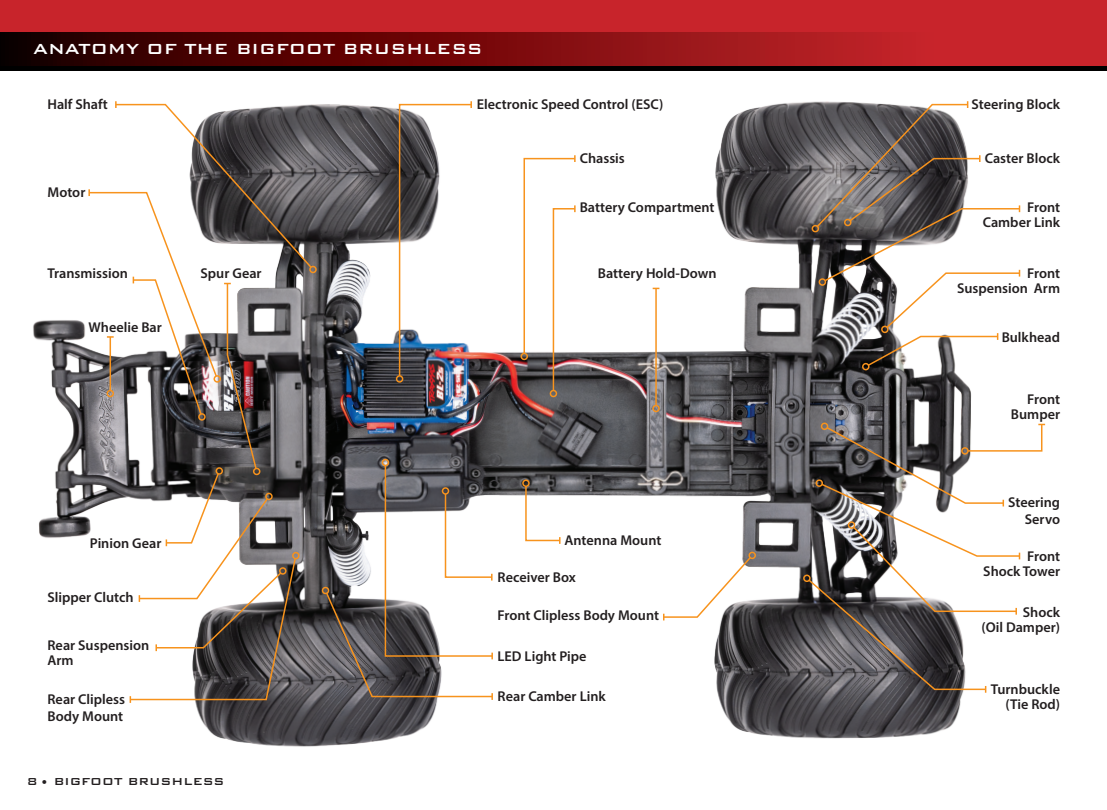
<style>
.page{position:relative;width:1107px;height:810px;background:#fff}
.page>*{position:absolute;margin:0;border:0;box-sizing:border-box;transform-origin:0 0}
.t1{font:500 19.5px "Bank Gothic BT";color:#fff}
.t2{font:600 14.25px/17.1px "Myriad Pro";color:#231f20;text-align:right}
.t3{font:500 13.5px "Bank Gothic BT";color:#231f20}
</style>
<div class="page">
<img style="left:0;top:70px;width:1065px;height:677px">
<div style="left:0;top:0;width:1107px;height:70px;background:#000"></div>
<div style="left:0;top:0;width:1107px;height:51px;background:#c8242b"></div>
<svg style="left:0;top:32px;width:1107px;height:34px;background:#7f0f12"></svg>
<div style="left:309px;top:266px;width:8px;height:7px;border:2px solid #f7931d;border-radius:50%"></div>
<div style="left:382px;top:459px;width:7px;height:7px;border:2px solid #f7931d;border-radius:50%"></div>
<svg style="left:398px;top:101px;width:75px;height:276px"></svg>
<div style="left:396px;top:375px;width:7px;height:8px;border:2px solid #f7931d;border-radius:50%"></div>
<div style="left:521px;top:353px;width:7px;height:7px;border:2px solid #f7931d;border-radius:50%"></div>
<div style="left:812px;top:225px;width:7px;height:7px;border:2px solid #f7931d;border-radius:50%"></div>
<div style="left:803px;top:575px;width:8px;height:7px;border:2px solid #f7931d;border-radius:50%"></div>
<div style="left:862px;top:363px;width:8px;height:7px;border:2px solid #f7931d;border-radius:50%"></div>
<svg style="left:815px;top:101px;width:206px;height:266px"></svg>
<div style="left:844px;top:219px;width:8px;height:7px;border:2px solid #f7931d;border-radius:50%"></div>
<svg style="left:523px;top:155px;width:53px;height:237px"></svg>
<div style="left:550px;top:390px;width:7px;height:7px;border:2px solid #f7931d;border-radius:50%"></div>
<hr style="left:655px;top:288px;width:2px;height:117px;background:#f7931d">
<div style="left:652px;top:405px;width:8px;height:7px;border:2px solid #f7931d;border-radius:50%"></div>
<svg style="left:524px;top:485px;width:37px;height:59px"></svg>
<div style="left:522px;top:479px;width:8px;height:8px;border:2px solid #f7931d;border-radius:50%"></div>
<svg style="left:662px;top:556px;width:90px;height:64px"></svg>
<div style="left:748px;top:552px;width:8px;height:7px;border:2px solid #f7931d;border-radius:50%"></div>
<svg style="left:807px;top:423px;width:238px;height:270px"></svg>
<div style="left:816px;top:479px;width:7px;height:8px;border:2px solid #f7931d;border-radius:50%"></div>
<svg style="left:325px;top:464px;width:169px;height:236px"></svg>
<div style="left:322px;top:587px;width:7px;height:7px;border:2px solid #f7931d;border-radius:50%"></div>
<svg style="left:88px;top:101px;width:225px;height:602px"></svg>
<div style="left:107px;top:390px;width:7px;height:7px;border:2px solid #f7931d;border-radius:50%"></div>
<p class="t1" style="left:33px;top:39px;width:451px">ANATOMY OF THE BIGFOOT BRUSHLESS</p>
<p class="t2" style="left:47px;top:96px;width:62px">Half Shaft</p>
<p class="t2" style="left:47px;top:183px;width:39px">Motor</p>
<p class="t2" style="left:47px;top:265px;width:82px">Transmission</p>
<p class="t2" style="left:201px;top:265px;width:63px">Spur Gear</p>
<p class="t2" style="left:89px;top:318px;width:75px">Wheelie Bar</p>
<p class="t2" style="left:90px;top:534px;width:73px">Pinion Gear</p>
<p class="t2" style="left:47px;top:588px;width:88px">Slipper Clutch</p>
<p class="t2" style="left:47px;top:637px;width:103px">Rear Suspension</p>
<p class="t2" style="left:47px;top:652px;width:28px">Arm</p>
<p class="t2" style="left:47px;top:690px;width:79px;text-align:left">Rear Clipless<br>Body Mount</p>
<p class="t3" style="left:27px;top:774px;width:199px">8 • BIGFOOT BRUSHLESS</p>
<p class="t2" style="left:477px;top:96px;width:188px">Electronic Speed Control (ESC)</p>
<p class="t2" style="left:580px;top:150px;width:47px">Chassis</p>
<p class="t2" style="left:580px;top:198px;width:136px">Battery Compartment</p>
<p class="t2" style="left:598px;top:265px;width:120px">Battery Hold-Down</p>
<p class="t2" style="left:565px;top:531px;width:98px">Antenna Mount</p>
<p class="t2" style="left:498px;top:569px;width:80px">Receiver Box</p>
<p class="t2" style="left:498px;top:607px;width:163px">Front Clipless Body Mount</p>
<p class="t2" style="left:498px;top:647px;width:91px">LED Light Pipe</p>
<p class="t2" style="left:498px;top:687px;width:110px">Rear Camber Link</p>
<p class="t2" style="left:972px;top:96px;width:90px">Steering Block</p>
<p class="t2" style="left:985px;top:150px;width:77px">Caster Block</p>
<p class="t2" style="left:983px;top:200px;width:79px;line-height:15px">Front<br>Camber Link</p>
<p class="t2" style="left:957px;top:266px;width:105px;line-height:15px">Front<br>Suspension Arm</p>
<p class="t2" style="left:1002px;top:328px;width:60px">Bulkhead</p>
<p class="t2" style="left:1027px;top:390px;width:35px">Front</p>
<p class="t2" style="left:1011px;top:405px;width:51px">Bumper</p>
<p class="t2" style="left:1008px;top:494px;width:53px">Steering<br>Servo</p>
<p class="t2" style="left:1027px;top:548px;width:35px">Front</p>
<p class="t2" style="left:983px;top:563px;width:78px">Shock Tower</p>
<p class="t2" style="left:1023px;top:603px;width:39px">Shock</p>
<p class="t2" style="left:982px;top:618px;width:80px">(Oil Damper)</p>
<p class="t2" style="left:991px;top:680px;width:71px">Turnbuckle</p>
<p class="t2" style="left:1005px;top:695px;width:56px">(Tie Rod)</p>
</div>
